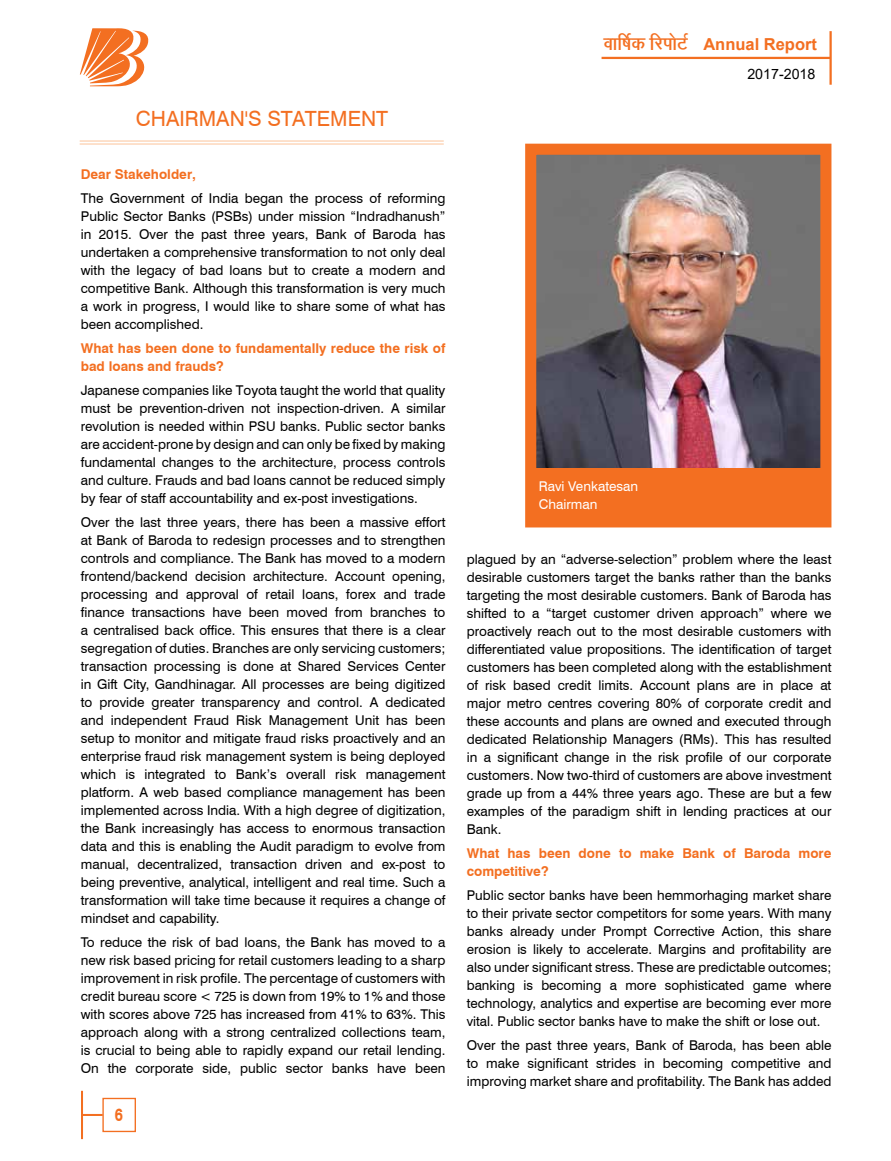
<style>
.page{position:relative;width:891px;height:1161px;background:#fff}
.page>*{position:absolute;margin:0;border:0;box-sizing:border-box;transform-origin:0 0}
.t1{font:700 22.5px "Akruti Office Yogini";color:#f36f21}
.t2{font:21px "Swiss 721 BT";color:#f36f21}
.t3{font:700 18px "Swiss 721 BT";color:#f36f21;scale:.8 1}
.t4{font:14.25px "Arial";color:#000}
.t5{font:13.5px/18px "Swiss 721 BT";color:#000;text-align:justify}
.t6{font:700 13.5px/18px "Swiss 721 BT";color:#f36f21}
.t7{font:13.5px/18px "Swiss 721 BT";color:#fff}
.s1{font-weight:700;color:#f36f21}
.s2{font-family:"Arial";font-size:16.5px}
</style>
<div class="page">
<svg style="left:80px;top:28px;width:68px;height:58px"></svg>
<hr style="left:81px;top:1091px;width:2px;height:48px;background:#f36f21">
<hr style="left:82px;top:1114px;width:21px;height:2px;background:#f36f21">
<div style="left:102px;top:1098px;width:34px;height:34px;border:1px solid #f36f21"></div>
<hr style="left:829px;top:31px;width:3px;height:54px;background:#f36f21">
<hr style="left:602px;top:57px;width:229px;height:2px;background:#f36f21">
<hr style="left:80px;top:143px;width:364px;height:2px;background:#fdd7bb">
<hr style="left:80px;top:140px;width:364px;height:2px;background:#fdd7bb">
<img style="left:537px;top:156px;width:282px;height:312px">
<div style="left:525px;top:144px;width:306px;height:383px;border:11px solid #f36f21"></div>
<div style="left:529px;top:468px;width:294px;height:54px;background:#f36f21"></div>
<p class="t2" style="left:136px;top:106px;width:28px">CHAIR</p>
<p class="t2" style="left:199px;top:106px;width:191px">MAN'S STATEMENT</p>
<p class="t5" style="left:81px;top:162px;width:366px;line-height:24px"><span class="s1">Dear Stakeholder,<br></span>The Government of I ndia began the process of reforming</p>
<p class="t5" style="left:81px;top:207px;width:366px">Public Sector Banks (PSBs) under mission “I ndradhanush” in 2015. Over the past three years, Bank of Baroda has undertaken a comprehensive transformation to not only deal with the legacy of bad loans but to create a modern and competitive Bank. Although this transformation is very much a work in progress, I would like to share some of what has been accomplished.</p>
<p class="t6" style="left:81px;top:339px;width:366px">What has been done to fundamentally reduce the risk of bad loans and frauds?</p>
<p class="t5" style="left:81px;top:381px;width:366px">Japanese companies like Toyota taught the world that quality must be prevention-driven not inspection-driven. A similar revolution is needed within PSU banks. Public sector banks are accident-prone by design and can only be fixed by making fundamental changes to the architecture, process controls and culture. Frauds and bad loans cannot be reduced simply by fear of staff accountability and ex-post investigations.</p>
<p class="t5" style="left:81px;top:513px;width:366px">Over the last three years, there has been a massive effort at Bank of Baroda to redesign processes and to strengthen controls and compliance. The Bank has moved to a modern frontend/backend decision architecture. Account opening, processing and approval of retail loans, forex and trade finance transactions have been moved from branches to a centralised back office. This ensures that there is a clear segregation of duties. Branches are only servicing customers; transaction processing is done at Shared Services Center in Gift City, Gandhinagar. All processes are being digitized to provide greater transparency and control. A dedicated and independent Fraud Risk Management Unit has been setup to monitor and mitigate fraud risks proactively and an enterprise fraud risk management system is being deployed which is integrated to Bank’s overall risk management platform. A web based compliance management has been implemented across I ndia. With a high degree of digitization, the Bank increasingly has access to enormous transaction data and this is enabling the Audit paradigm to evolve from manual, decentralized, transaction driven and ex-post to being preventive, analytical, intelligent and real time. Such a transformation will take time because it requires a change of mindset and capability.</p>
<p class="t5" style="left:81px;top:933px;width:366px">To reduce the risk of bad loans, the Bank has moved to a new risk based pricing for retail customers leading to a sharp improvement in risk profile. The percentage of customers with credit bureau score &lt; 725 is down from 19% to 1% and those with scores above 725 has increased from 41% to 63%. This approach along with a strong centralized collections team, is crucial to being able to rapidly expand our retail lending.<br>On the corporate side, public sector banks have been</p>
<p class="t3" style="left:115px;top:1104px;width:12px">6</p>
<h1 class="t1" style="left:603px;top:33px;width:215px">¨¸¸¹«¸ÄˆÅ ¹£œ¸¸½’Ä <span class="s2">Annual Report</span></h1>
<p class="t4" style="left:747px;top:64px;width:70px">2017-2018</p>
<p class="t7" style="left:539px;top:477px;width:101px">Ravi Venkatesan<br>Chairman</p>
<p class="t5" style="left:467px;top:550px;width:366px">plagued by an “adverse-selection” problem where the least desirable customers target the banks rather than the banks targeting the most desirable customers. Bank of Baroda has shifted to a “target customer driven approach” where we proactively reach out to the most desirable customers with differentiated value propositions. The identification of target customers has been completed along with the establishment of risk based credit limits. Account plans are in place at major metro centres covering 80% of corporate credit and these accounts and plans are owned and executed through dedicated Relationship Managers (RMs). This has resulted in a significant change in the risk profile of our corporate customers. Now two-third of customers are above investment grade up from a 44% three years ago. These are but a few examples of the paradigm shift in lending practices at our Bank.</p>
<p class="t6" style="left:467px;top:844px;width:366px">What has been done to make Bank of Baroda more competitive?</p>
<p class="t5" style="left:467px;top:886px;width:366px">Public sector banks have been hemmorhaging market share to their private sector competitors for some years. With many banks already under Prompt Corrective Action, this share erosion is likely to accelerate. Margins and profitability are also under significant stress. These are predictable outcomes; banking is becoming a more sophisticated game where technology, analytics and expertise are becoming ever more vital. Public sector banks have to make the shift or lose out.</p>
<p class="t5" style="left:467px;top:1036px;width:366px">Over the past three years, Bank of Baroda, has been able to make significant strides in becoming competitive and improving market share and profitability. The Bank has added</p>
</div>
